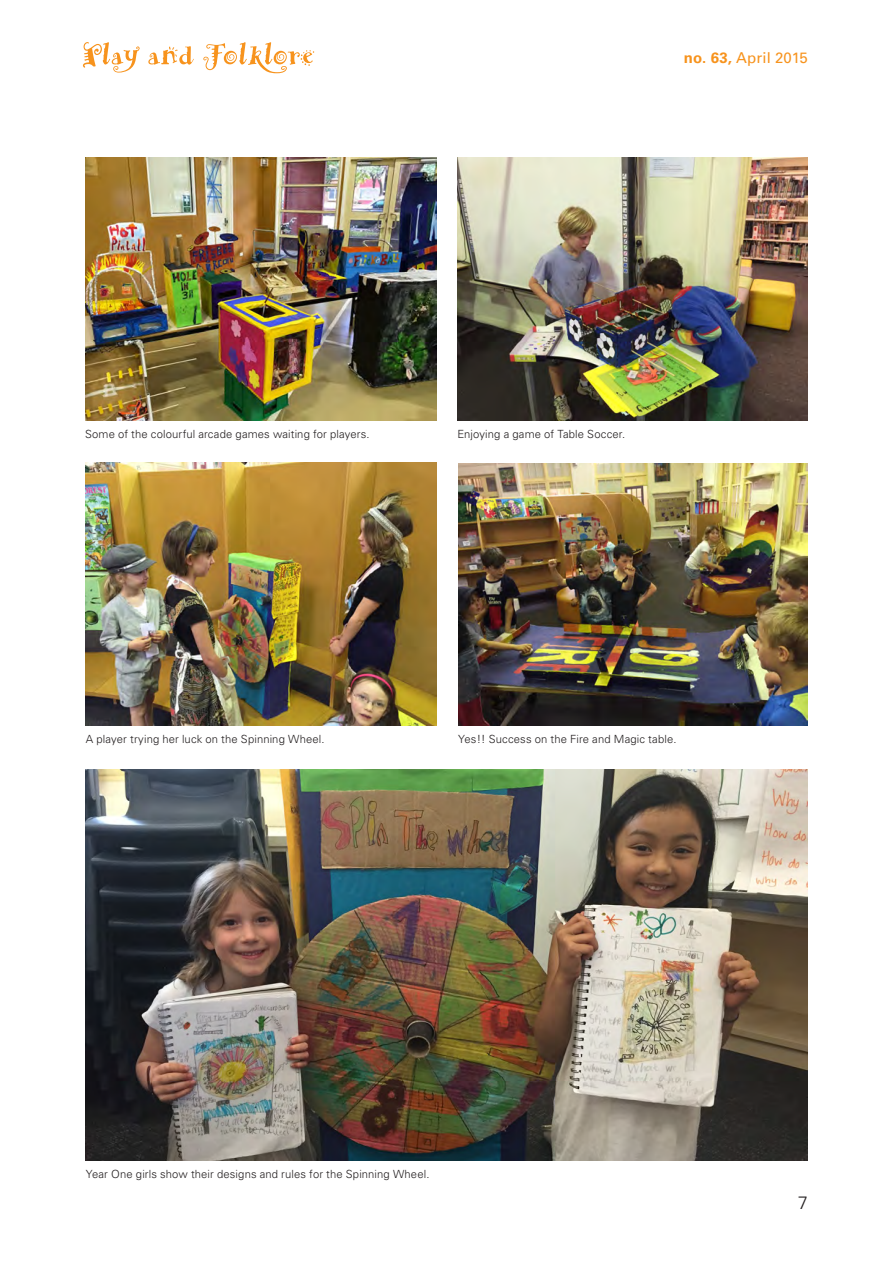
<style>
.page{position:relative;width:893px;height:1263px;background:#fff}
.page>*{position:absolute;margin:0;border:0;box-sizing:border-box;transform-origin:0 0}
.t1{font:300 18px "Univers";color:#231f20}
.bold_content{font:15px "Univers";letter-spacing:.005em;color:#f7931d}
.t2{font:300 11.25px "Univers";letter-spacing:.01em;color:#231f20}
.s1{font-weight:700}
</style>
<div class="page">
<svg style="left:83px;top:42px;width:57px;height:31px"></svg>
<svg style="left:148px;top:46px;width:46px;height:19px"></svg>
<svg style="left:203px;top:42px;width:111px;height:31px"></svg>
<img style="left:457px;top:157px;width:351px;height:263px">
<img style="left:86px;top:463px;width:350px;height:263px">
<img style="left:458px;top:463px;width:350px;height:263px">
<img style="left:86px;top:770px;width:721px;height:391px">
<img style="left:86px;top:157px;width:351px;height:263px">
<p class="bold_content" style="left:684px;top:49px;width:126px"><span class="s1">no. 63,</span> April 2015</p>
<p class="t2" style="left:85px;top:427px;width:286px">Some of the colourful arcade games waiting for players.</p>
<p class="t2" style="left:457px;top:427px;width:169px">Enjoying a game of Table Soccer.</p>
<p class="t2" style="left:86px;top:732px;width:240px">A player trying her luck on the Spinning Wheel.</p>
<p class="t2" style="left:458px;top:732px;width:220px">Yes!! Success on the Fire and Magic table.</p>
<p class="t2" style="left:86px;top:1167px;width:345px">Year One girls show their designs and rules for the Spinning Wheel.</p>
<p class="t1" style="left:798px;top:1192px;width:12px">7</p>
</div>
